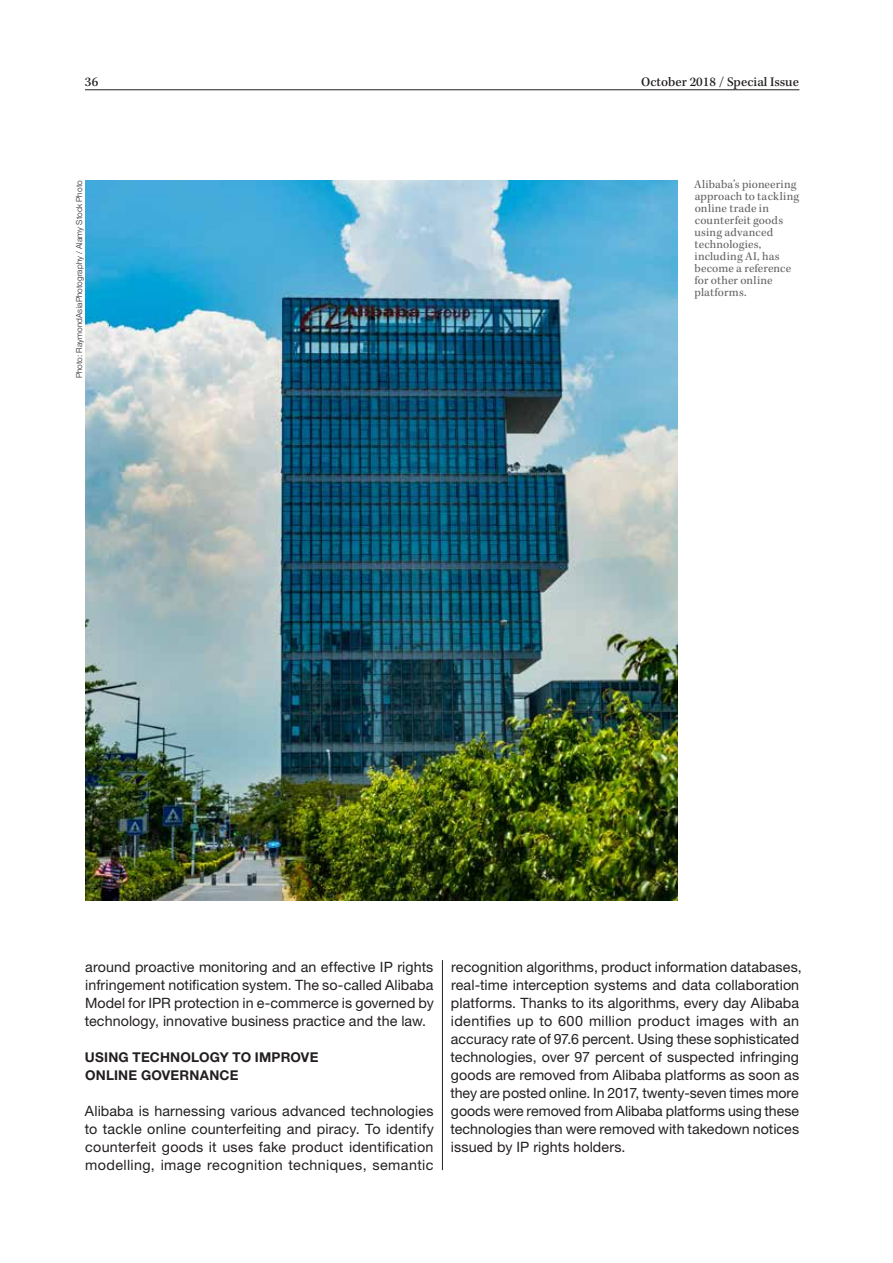
<style>
.page{position:relative;width:893px;height:1263px;background:#fff}
.page>*{position:absolute;margin:0;border:0;box-sizing:border-box;transform-origin:0 0}
.t1{font:14.25px/18px "Helvetica Neue LT Std";letter-spacing:.005em;color:#231f20;text-align:justify}
.t2{font:700 13.5px/18px "Helvetica Neue LT Std";letter-spacing:.015em;color:#231f20}
.t3{font:500 13.5px "Kepler Std";color:#231f20}
.t4{font:12px/12px "Kepler Std";letter-spacing:.015em;color:#636466}
.t5{font:300 8.25px "Helvetica Neue LT Std";letter-spacing:.01em;color:#231f20}
</style>
<div class="page">
<hr style="left:85px;top:90px;width:714px;height:1px;background:#231f20">
<img style="left:85px;top:180px;width:592px;height:720px">
<hr style="left:442px;top:960px;width:1px;height:210px;background:#231f20">
<p class="t3" style="left:85px;top:74px;width:15px">36</p>
<p class="t3" style="left:641px;top:74px;width:159px">October 2018 / Special Issue</p>
<p class="t5" style="left:74px;top:378px;width:199px;rotate:-90deg">Photo: RaymondAsiaPhotography / Alamy Stock Photo</p>
<p class="t4" style="left:694px;top:179px;width:107px">Alibaba’s pioneering approach to tackling online trade in counterfeit goods using advanced technologies, including AI, has become a reference for other online platforms.</p>
<p class="t1" style="left:85px;top:958px;width:351px">around proactive monitoring and an effective IP rights infringement notification system. The so-called Alibaba Model for IPR protection in e-commerce is governed by technology, innovative business practice and the law.</p>
<p class="t2" style="left:85px;top:1048px;width:235px">USING TECHNOLOGY TO IMPROVE<br>ONLINE GOVERNANCE</p>
<p class="t1" style="left:85px;top:1102px;width:351px">Alibaba is harnessing various advanced technologies to tackle online counterfeiting and piracy. To identify counterfeit goods it uses fake product identification modelling, image recognition techniques, semantic</p>
<p class="t1" style="left:450px;top:958px;width:353px;text-align:left">recognition algorithms, product information databases, real-time interception systems and data collaboration platforms. Thanks to its algorithms, every day Alibaba identifies up to 600 million product images with an accuracy rate of 97.6 percent. Using these sophisticated technologies, over 97 percent of suspected infringing goods are removed from Alibaba platforms as soon as they are posted online. In 2017, twenty-seven times more goods were removed from Alibaba platforms using these technologies than were removed with takedown notices issued by IP rights holders.</p>
</div>
